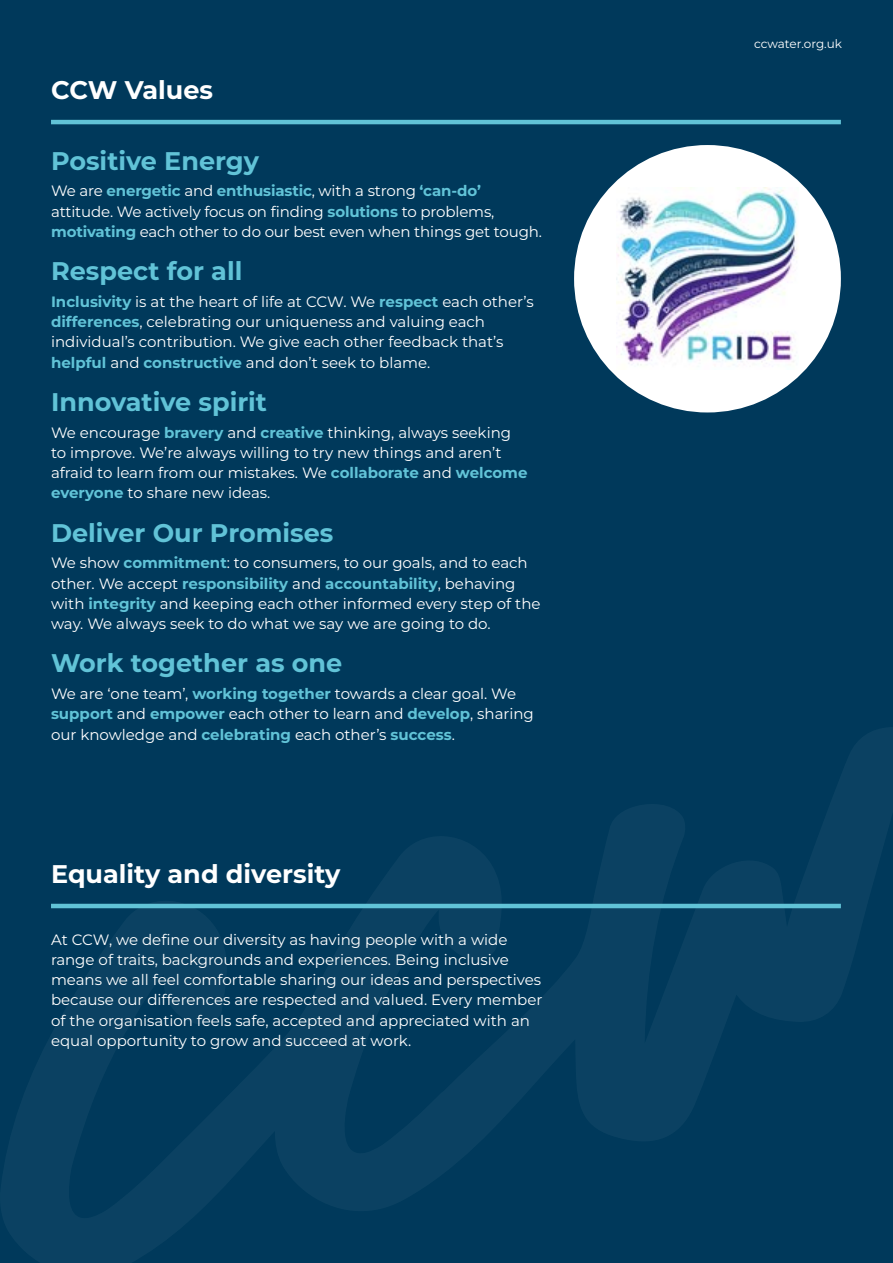
<style>
.page{position:relative;width:893px;height:1263px;background:#00395b}
.page>*{position:absolute;margin:0;border:0;box-sizing:border-box;transform-origin:0 0}
.t1{font:700 25.5px "Montserrat";color:#61c3d7}
.t2{font:700 25.5px "Montserrat";color:#fff}
.t3{font:15px/20.2px "Montserrat";color:#fff}
.t4{font:12px "Montserrat";letter-spacing:-.01em;color:#fff}
.s1{font-weight:700;color:#61c3d7}
</style>
<div class="page">
<svg style="left:1px;top:728px;width:892px;height:535px"></svg>
<hr style="left:51px;top:120px;width:790px;height:4px;background:#61c3d7">
<hr style="left:51px;top:904px;width:790px;height:4px;background:#61c3d7">
<div style="left:574px;top:145px;width:267px;height:267px;background:#fff;border-radius:50%"></div>
<img style="left:617px;top:188px;width:181px;height:178px">
<h1 class="t2" style="left:51px;top:73px;width:163px">CCW Values</h1>
<h1 class="t1" style="left:51px;top:144px;width:210px">Positive Energy</h1>
<p class="t3" style="left:51px;top:180px;width:492px">We are <span class="s1">energetic</span> and <span class="s1">enthusiastic</span>, with a strong <span class="s1">‘can-do’ </span>attitude. We actively focus on finding <span class="s1">solutions</span> to problems, <span class="s1">motivating</span> each other to do our best even when things get tough.</p>
<h1 class="t1" style="left:51px;top:254px;width:193px">Respect for all</h1>
<p class="t3" style="left:51px;top:291px;width:484px"><span class="s1">Inclusivity</span> is at the heart of life at CCW. We <span class="s1">respect</span> each other’s <span class="s1">differences</span>, celebrating our uniqueness and valuing each individual’s contribution. We give each other feedback that’s <span class="s1">helpful</span> and <span class="s1">constructive</span> and don’t seek to blame.</p>
<h1 class="t1" style="left:51px;top:385px;width:217px">Innovative spirit</h1>
<p class="t3" style="left:51px;top:422px;width:478px">We encourage <span class="s1">bravery</span> and <span class="s1">creative</span> thinking, always seeking to improve. We’re always willing to try new things and aren’t afraid to learn from our mistakes. We <span class="s1">collaborate</span> and <span class="s1">welcome everyone</span> to share new ideas.</p>
<h1 class="t1" style="left:51px;top:516px;width:284px">Deliver Our Promises</h1>
<p class="t3" style="left:51px;top:552px;width:491px">We show <span class="s1">commitment</span>: to consumers, to our goals, and to each other. We accept <span class="s1">responsibility</span> and <span class="s1">accountability</span>, behaving with <span class="s1">integrity</span> and keeping each other informed every step of the way. We always seek to do what we say we are going to do.</p>
<h1 class="t1" style="left:51px;top:646px;width:293px">Work together as one</h1>
<p class="t3" style="left:51px;top:683px;width:484px">We are ‘one team’, <span class="s1">working together</span> towards a clear goal. We <span class="s1">support</span> and <span class="s1">empower</span> each other to learn and <span class="s1">develop</span>, sharing our knowledge and <span class="s1">celebrating</span> each other’s <span class="s1">success</span>.</p>
<h1 class="t2" style="left:51px;top:857px;width:291px">Equality and diversity</h1>
<p class="t3" style="left:51px;top:929px;width:493px">At CCW, we define our diversity as having people with a wide range of traits, backgrounds and experiences. Being inclusive means we all feel comfortable sharing our ideas and perspectives because our differences are respected and valued. Every member of the organisation feels safe, accepted and appreciated with an equal opportunity to grow and succeed at work.</p>
<p class="t4" style="left:754px;top:36px;width:89px">ccwater.org.uk</p>
</div>
